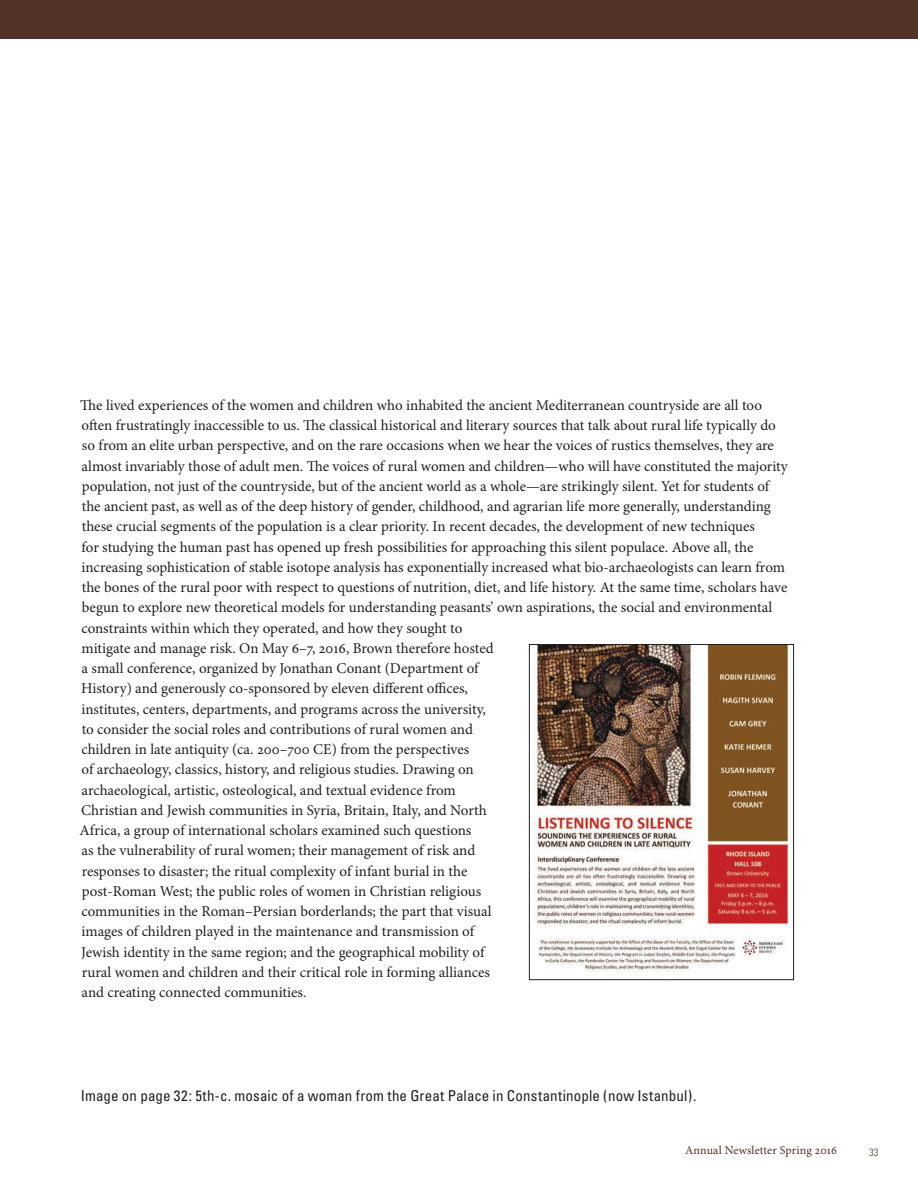
<style>
.page{position:relative;width:918px;height:1188px;background:#fff}
.page>*{position:absolute;margin:0;border:0;box-sizing:border-box;transform-origin:0 0}
.t1{font:15px/20.2px "Minion Pro";color:#231f20}
.t2{font:condensed 15px "Univers";letter-spacing:.01em;color:#231f20}
.t3{font:12px "Minion Pro";letter-spacing:.01em;color:#513427}
.t4{font:300 condensed 10.5px "Univers";color:#513427}
</style>
<div class="page">
<div style="left:0;top:0;width:918px;height:39px;background:#513427"></div>
<img style="left:533px;top:646px;width:259px;height:326px">
<div style="left:529px;top:644px;width:265px;height:336px;border:1px solid #231f20"></div>
<p class="t1" style="left:80px;top:396px;width:710px">The lived experiences of the women and children who inhabited the ancient Mediterranean countryside are all too often frustratingly inaccessible to us. The classical historical and literary sources that talk about rural life typically do so from an elite urban perspective, and on the rare occasions when we hear the voices of rustics themselves, they are almost invariably those of adult men. The voices of rural women and children—who will have constituted the majority population, not just of the countryside, but of the ancient world as a whole—are strikingly silent. Yet for students of the ancient past, as well as of the deep history of gender, childhood, and agrarian life more generally, understanding these crucial segments of the population is a clear priority. In recent decades, the development of new techniques<br>for studying the human past has opened up fresh possibilities for approaching this silent populace. Above all, the increasing sophistication of stable isotope analysis has exponentially increased what bio-archaeologists can learn from the bones of the rural poor with respect to questions of nutrition, diet, and life history. At the same time, scholars have begun to explore new theoretical models for understanding peasants’ own aspirations, the social and environmental constraints within which they operated, and how they sought to<br>mitigate and manage risk. On May 6–7, 2016, Brown therefore hosted<br>a small conference, organized by Jonathan Conant (Department of<br>History) and generously co-sponsored by eleven different offices,<br>institutes, centers, departments, and programs across the university,<br>to consider the social roles and contributions of rural women and<br>children in late antiquity (ca. 200–700 CE) from the perspectives<br>of archaeology, classics, history, and religious studies. Drawing on<br>archaeological, artistic, osteological, and textual evidence from<br>Christian and Jewish communities in Syria, Britain, Italy, and North<br>Africa, a group of international scholars examined such questions<br>as the vulnerability of rural women; their management of risk and<br>responses to disaster; the ritual complexity of infant burial in the<br>post-Roman West; the public roles of women in Christian religious<br>communities in the Roman–Persian borderlands; the part that visual<br>images of children played in the maintenance and transmission of<br>Jewish identity in the same region; and the geographical mobility of<br>rural women and children and their critical role in forming alliances<br>and creating connected communities.</p>
<p class="t2" style="left:81px;top:1086px;width:617px">Image on page 32: 5th-c. mosaic of a woman from the Great Palace in Constantinople (now Istanbul).</p>
<p class="t3" style="left:685px;top:1143px;width:153px">Annual Newsletter Spring 2016</p>
<p class="t4" style="left:869px;top:1146px;width:11px">33</p>
</div>
